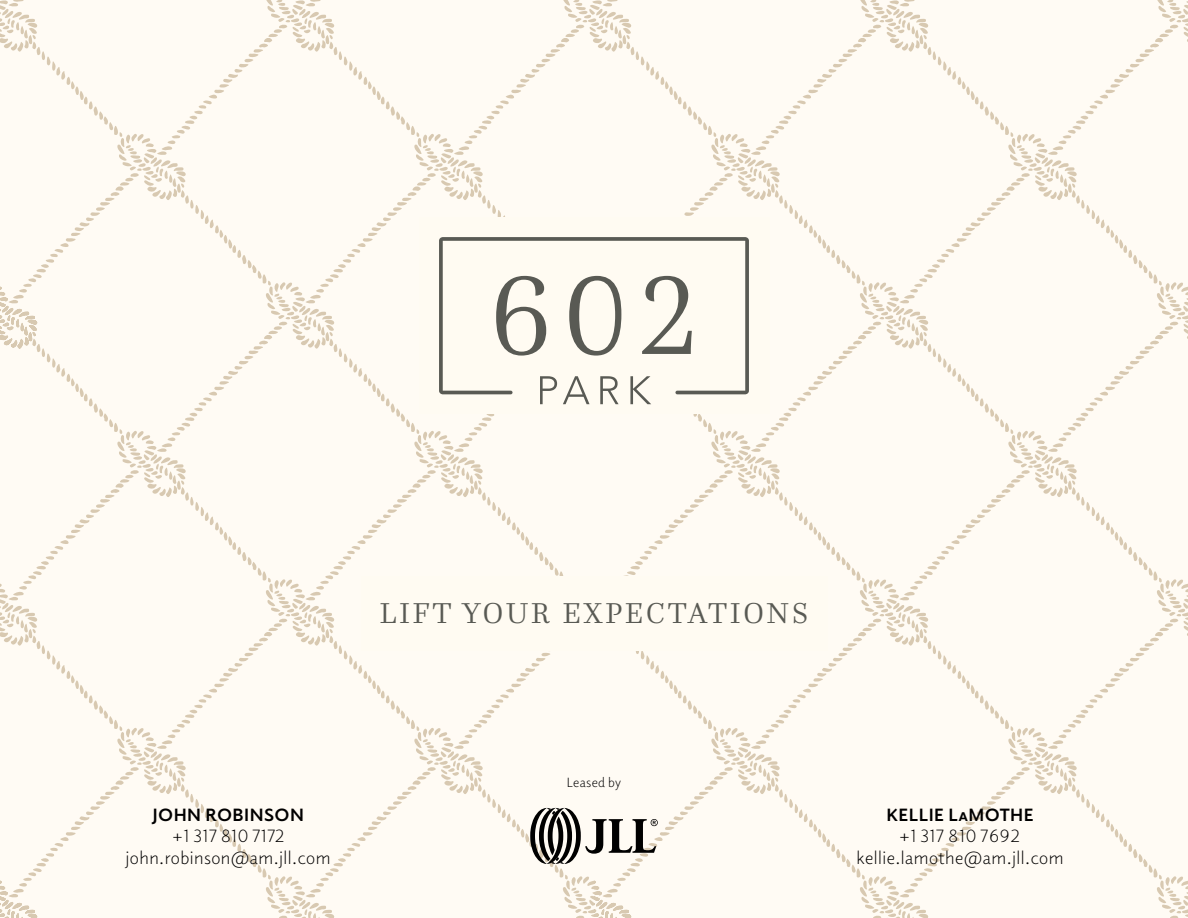
<style>
.page{position:relative;width:1188px;height:918px;background:#fffbf4}
.page>*{position:absolute;margin:0;border:0;box-sizing:border-box;transform-origin:0 0}
.t1{font:300 30px "Questa";letter-spacing:.075em;color:#595a54}
.t2{font:300 18px/21.6px "Elido";letter-spacing:.025em;color:#000;text-align:center}
.t3{font:700 18px "Elido";letter-spacing:.025em;color:#000}
.t4{font:300 13.5px "Elido";letter-spacing:.025em;color:#000}
</style>
<div class="page">
<div style="left:361px;top:576px;width:466px;height:74px;background:#fffbf2"></div>
<svg style="left:530px;top:808px;width:128px;height:56px"></svg>
<div style="left:419px;top:218px;width:350px;height:196px;background:#fffbf2"></div>
<svg style="left:439px;top:237px;width:310px;height:157px"></svg>
<svg style="left:540px;top:376px;width:17px;height:28px"></svg>
<svg style="left:563px;top:376px;width:27px;height:28px"></svg>
<svg style="left:600px;top:376px;width:19px;height:28px"></svg>
<svg style="left:630px;top:376px;width:21px;height:28px"></svg>
<svg style="left:496px;top:276px;width:196px;height:80px"></svg>
<h1 class="t1" style="left:380px;top:594px;width:430px">LIFT YOUR EXPECTATIONS</h1>
<p class="t3" style="left:152px;top:802px;width:153px">JOHN ROBINSON</p>
<p class="t2" style="left:126px;top:825px;width:206px">+1 317 810 7172 john.robinson@am.jll.com</p>
<p class="t4" style="left:567px;top:774px;width:56px">Leased by</p>
<p class="t3" style="left:886px;top:802px;width:149px">KELLIE LaMOTHE</p>
<p class="t2" style="left:857px;top:825px;width:208px">+1 317 810 7692 kellie.lamothe@am.jll.com</p>
</div>
